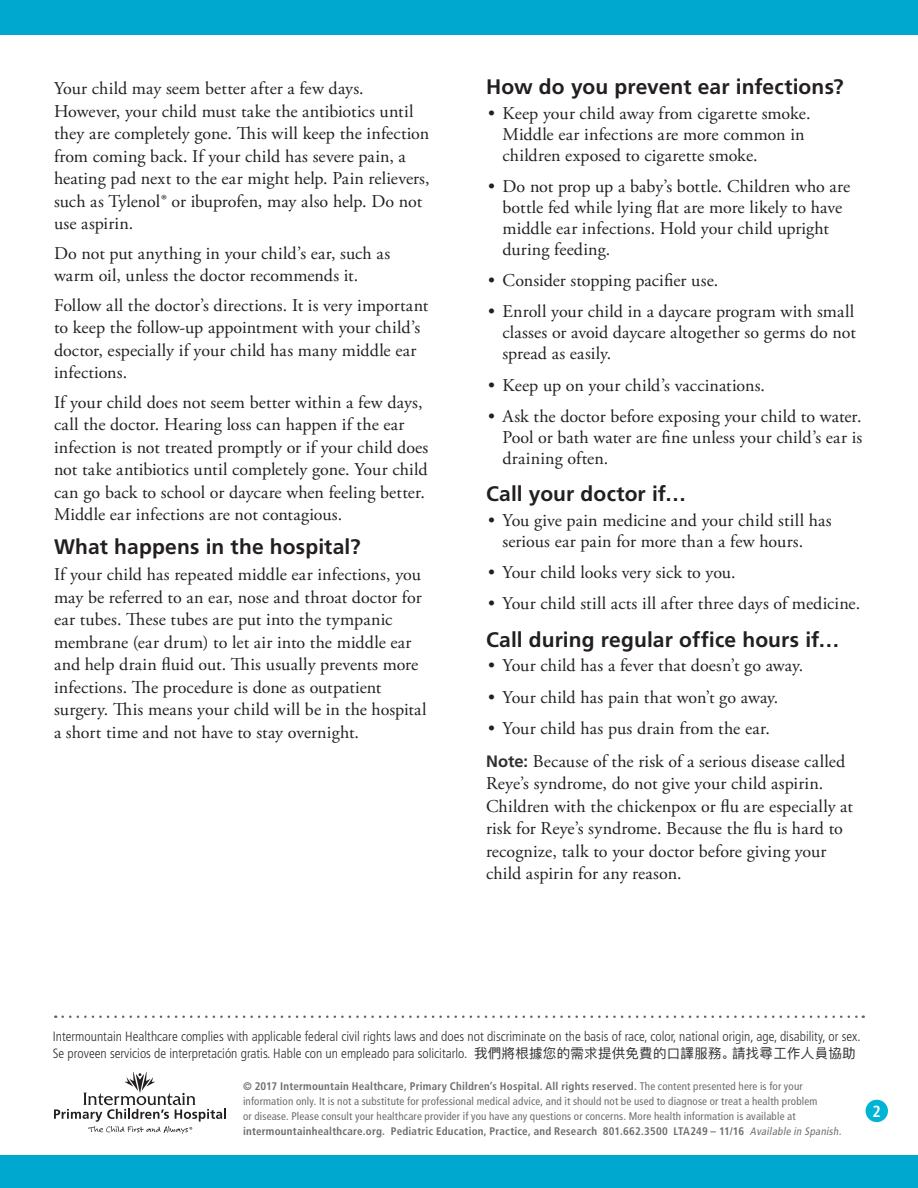
<style>
.page{position:relative;width:918px;height:1188px;background:#fff}
.page>*{position:absolute;margin:0;border:0;box-sizing:border-box;transform-origin:0 0}
.Level_1__h2{font:700 21px "Frutiger LT Std";letter-spacing:.005em;color:#231f20}
.Main__p{font:18px/22.5px "Adobe Garamond Pro";letter-spacing:.005em;color:#231f20}
.Page_number{font:700 condensed 16.2px "Frutiger LT Std";color:#fff}
.t1{font:300 condensed 13.5px/17.1px "Frutiger LT Std";color:#312f30}
.t2{font:condensed 10.95px/15px "Frutiger LT Std";letter-spacing:.015em;color:#6c6d70}
.s1{font-family:"Frutiger LT Std";font-weight:700;font-size:16.5px;color:#312f30}
.s2{font-family:"Ping Fang HK";font-weight:400;font-stretch:normal}
.s3{font-weight:700}
.s4{font-style:italic;font-size:10.8px}
</style>
<div class="page">
<div style="left:0;top:0;width:918px;height:35px;background:#00a7cf"></div>
<div style="left:0;top:1156px;width:918px;height:32px;background:#00a7cf"></div>
<div style="left:866px;top:1100px;width:22px;height:22px;background:#00b4d6;border-radius:50%"></div>
<svg style="left:54px;top:1072px;width:172px;height:62px"></svg>
<svg style="left:63px;top:1015px;width:801px;height:3px"></svg>
<p class="Main__p" style="left:54px;top:78px;width:377px">Your child may seem better after a few days.<br>However, your child must take the antibiotics until they are completely gone. This will keep the infection from coming back. If your child has severe pain, a heating pad next to the ear might help. Pain relievers, such as Tylenol® or ibuprofen, may also help. Do not use aspirin.</p>
<p class="Main__p" style="left:54px;top:242px;width:338px">Do not put anything in your child’s ear, such as warm oil, unless the doctor recommends it.</p>
<p class="Main__p" style="left:54px;top:294px;width:376px">Follow all the doctor’s directions. It is very important to keep the follow-up appointment with your child’s doctor, especially if your child has many middle ear infections.</p>
<p class="Main__p" style="left:54px;top:391px;width:376px">If your child does not seem better within a few days, call the doctor. Hearing loss can happen if the ear infection is not treated promptly or if your child does not take antibiotics until completely gone. Your child can go back to school or daycare when feeling better.<br>Middle ear infections are not contagious.</p>
<p class="Level_1__h2" style="left:54px;top:535px;width:308px">What happens in the hospital?</p>
<p class="Main__p" style="left:54px;top:564px;width:374px">If your child has repeated middle ear infections, you may be referred to an ear, nose and throat doctor for ear tubes. These tubes are put into the tympanic membrane (ear drum) to let air into the middle ear and help drain fluid out. This usually prevents more infections. The procedure is done as outpatient surgery. This means your child will be in the hospital a short time and not have to stay overnight.</p>
<p class="Level_1__h2" style="left:486px;top:74px;width:359px">How do you prevent ear infections?</p>
<p class="Main__p" style="left:502px;top:103px;width:310px;line-height:21px;text-indent:-14px">• Keep your child away from cigarette smoke.<br>Middle ear infections are more common in children exposed to cigarette smoke.</p>
<p class="Main__p" style="left:502px;top:176px;width:349px;line-height:21px;text-indent:-14px">• Do not prop up a baby’s bottle. Children who are bottle fed while lying flat are more likely to have middle ear infections. Hold your child upright during feeding.</p>
<p class="Main__p" style="left:488px;top:270px;width:232px">• Consider stopping pacifier use.</p>
<p class="Main__p" style="left:502px;top:302px;width:355px;line-height:21px;text-align:justify;text-indent:-14px">• Enroll your child in a daycare program with small classes or avoid daycare altogether so germs do not spread as easily.</p>
<p class="Main__p" style="left:488px;top:374px;width:278px">• Keep up on your child’s vaccinations.</p>
<p class="Main__p" style="left:502px;top:406px;width:361px;line-height:21px;text-align:justify;text-indent:-14px">• Ask the doctor before exposing your child to water.<br>Pool or bath water are fine unless your child’s ear is draining often.</p>
<p class="Level_1__h2" style="left:486px;top:482px;width:202px">Call your doctor if…</p>
<p class="Main__p" style="left:502px;top:510px;width:331px;line-height:21px;text-indent:-14px">• You give pain medicine and your child still has serious ear pain for more than a few hours.</p>
<p class="Main__p" style="left:488px;top:562px;width:249px">• Your child looks very sick to you.</p>
<p class="Main__p" style="left:488px;top:593px;width:374px">• Your child still acts ill after three days of medicine.</p>
<p class="Level_1__h2" style="left:486px;top:627px;width:355px">Call during regular office hours if…</p>
<p class="Main__p" style="left:488px;top:655px;width:317px">• Your child has a fever that doesn’t go away.</p>
<p class="Main__p" style="left:488px;top:686px;width:292px">• Your child has pain that won’t go away.</p>
<p class="Main__p" style="left:488px;top:718px;width:283px">• Your child has pus drain from the ear.</p>
<p class="Main__p" style="left:486px;top:750px;width:369px"><span class="s1">Note:</span> Because of the risk of a serious disease called Reye’s syndrome, do not give your child aspirin.<br>Children with the chickenpox or flu are especially at risk for Reye’s syndrome. Because the flu is hard to recognize, talk to your doctor before giving your child aspirin for any reason.</p>
<p class="t1" style="left:53px;top:1027px;width:809px">Intermountain Healthcare complies with applicable federal civil rights laws and does not discriminate on the basis of race, color, national origin, age, disability, or sex.<br>Se proveen servicios de interpretación gratis. Hable con un empleado para solicitarlo. <span class="s2">我們將根據您的需求提供免費的口譯服務。請找尋工作人員協助</span></p>
<p class="t2" style="left:243px;top:1079px;width:602px"><span class="s3">© 2017 Intermountain Healthcare, Primary Children’s Hospital. All rights reserved.</span> The content presented here is for your information only. It is not a substitute for professional medical advice, and it should not be used to diagnose or treat a health problem<br>or disease. Please consult your healthcare provider if you have any questions or concerns. More health information is available at <span class="s3">intermountainhealthcare.org. Pediatric Education, Practice, and Research 801.662.3500 LTA249 – 11/16</span> <span class="s4">Available in Spanish.</span></p>
<p class="Page_number" style="left:873px;top:1101px;width:10px">2</p>
</div>
